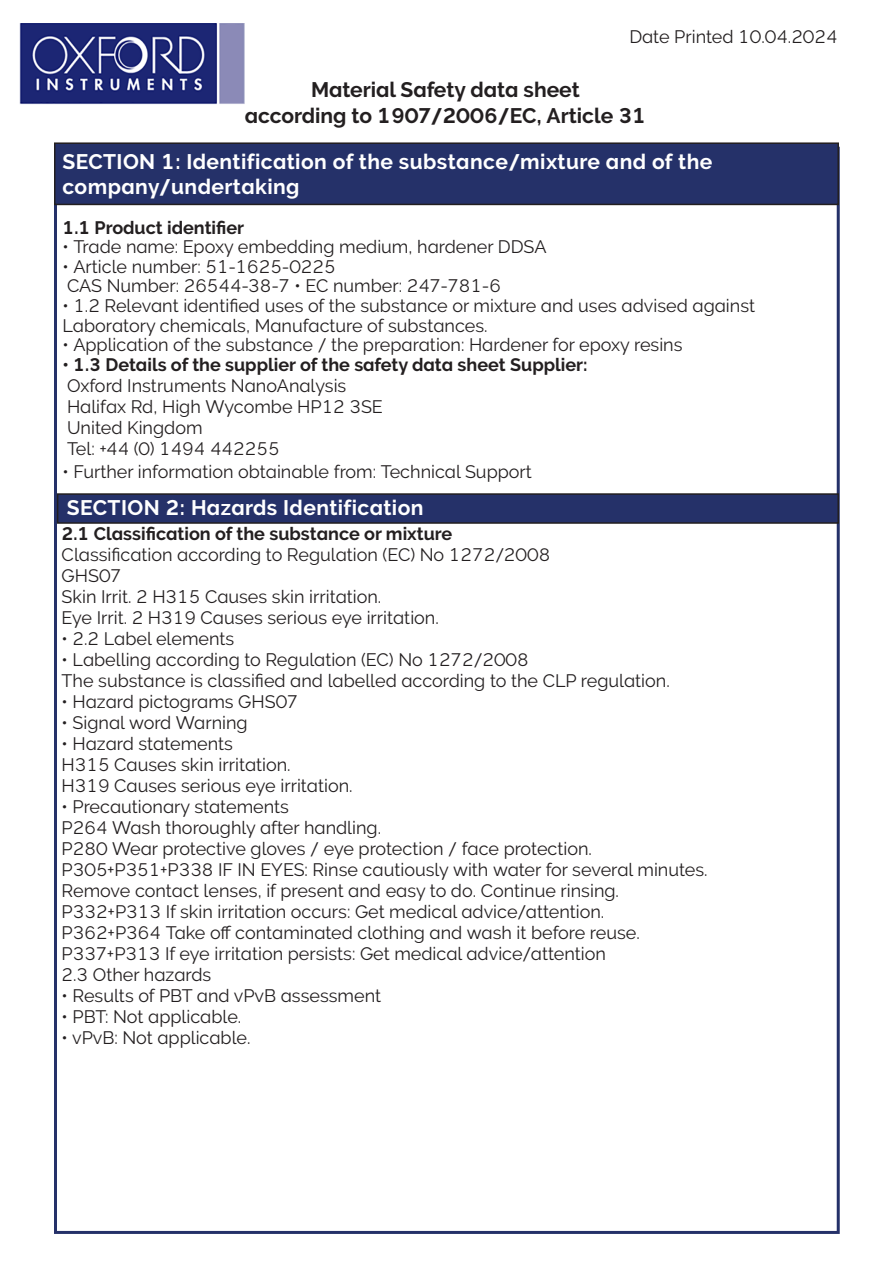
<style>
.page{position:relative;width:893px;height:1263px;background:#fff}
.page>*{position:absolute;margin:0;border:0;box-sizing:border-box;transform-origin:0 0}
.t1{font:21px "Oxford Raleway Bold";letter-spacing:.02em;color:#fff}
.t2{font:21px "Oxford Raleway Bold";color:#231f20}
.t3{font:18px "Oxford Raleway Regular";color:#231f20}
.t4{font:18px "Oxford Raleway Bold";color:#231f20}
</style>
<div class="page">
<img style="left:19px;top:23px;width:226px;height:81px">
<div style="left:55px;top:143px;width:783px;height:61px;background:#253169"></div>
<div style="left:54px;top:142px;width:785px;height:63px;border:2px solid #231f20"></div>
<div style="left:58px;top:494px;width:780px;height:29px;background:#253169"></div>
<div style="left:57px;top:493px;width:782px;height:31px;border:2px solid #231f20"></div>
<p class="t3" style="left:629px;top:26px;width:210px">Date Printed 10.04.2024</p>
<p class="t2" style="left:311px;top:78px;width:270px">Material Safety data sheet</p>
<p class="t2" style="left:245px;top:103px;width:403px">according to 1907/2006/EC, Article 31</p>
<p class="t1" style="left:62px;top:149px;width:651px">SECTION 1: Identification of the substance/mixture and of the</p>
<p class="t1" style="left:62px;top:174px;width:239px">company/undertaking</p>
<p class="t4" style="left:62px;top:217px;width:183px">1.1 Product identifier</p>
<p class="t3" style="left:62px;top:237px;width:486px">· Trade name: Epoxy embedding medium, hardener DDSA</p>
<p class="t3" style="left:62px;top:256px;width:275px">· Article number: 51-1625-0225</p>
<p class="t3" style="left:67px;top:276px;width:435px">CAS Number: 26544-38-7 · EC number: 247-781-6</p>
<p class="t3" style="left:62px;top:295px;width:694px">· 1.2 Relevant identified uses of the substance or mixture and uses advised against</p>
<p class="t3" style="left:62px;top:315px;width:427px">Laboratory chemicals, Manufacture of substances.</p>
<p class="t3" style="left:62px;top:334px;width:622px">· Application of the substance / the preparation: Hardener for epoxy resins</p>
<p class="t4" style="left:62px;top:354px;width:527px">· 1.3 Details of the supplier of the safety data sheet Supplier:</p>
<p class="t3" style="left:67px;top:375px;width:281px">Oxford Instruments NanoAnalysis</p>
<p class="t3" style="left:67px;top:396px;width:317px">Halifax Rd, High Wycombe HP12 3SE</p>
<p class="t3" style="left:67px;top:417px;width:137px">United Kingdom</p>
<p class="t3" style="left:67px;top:438px;width:214px">Tel: +44 (0) 1494 442255</p>
<p class="t3" style="left:62px;top:461px;width:471px">· Further information obtainable from: Technical Support</p>
<p class="t1" style="left:67px;top:495px;width:358px">SECTION 2: Hazards Identification</p>
<p class="t4" style="left:62px;top:523px;width:392px">2.1 Classification of the substance or mixture</p>
<p class="t3" style="left:62px;top:544px;width:490px">Classification according to Regulation (EC) No 1272/2008</p>
<p class="t3" style="left:62px;top:565px;width:62px">GHS07</p>
<p class="t3" style="left:62px;top:586px;width:321px">Skin Irrit. 2 H315 Causes skin irritation.</p>
<p class="t3" style="left:62px;top:607px;width:379px">Eye Irrit. 2 H319 Causes serious eye irritation.</p>
<p class="t3" style="left:62px;top:628px;width:174px">· 2.2 Label elements</p>
<p class="t3" style="left:62px;top:649px;width:469px">· Labelling according to Regulation (EC) No 1272/2008</p>
<p class="t3" style="left:62px;top:670px;width:610px">The substance is classified and labelled according to the CLP regulation.</p>
<p class="t3" style="left:62px;top:691px;width:238px">· Hazard pictograms GHS07</p>
<p class="t3" style="left:62px;top:712px;width:188px">· Signal word Warning</p>
<p class="t3" style="left:62px;top:733px;width:173px">· Hazard statements</p>
<p class="t3" style="left:62px;top:754px;width:231px">H315 Causes skin irritation.</p>
<p class="t3" style="left:62px;top:775px;width:292px">H319 Causes serious eye irritation.</p>
<p class="t3" style="left:62px;top:796px;width:229px">· Precautionary statements</p>
<p class="t3" style="left:62px;top:817px;width:321px">P264 Wash thoroughly after handling.</p>
<p class="t3" style="left:62px;top:838px;width:532px">P280 Wear protective gloves / eye protection / face protection.</p>
<p class="t3" style="left:62px;top:859px;width:647px">P305+P351+P338 IF IN EYES: Rinse cautiously with water for several minutes.</p>
<p class="t3" style="left:62px;top:880px;width:559px">Remove contact lenses, if present and easy to do. Continue rinsing.</p>
<p class="t3" style="left:62px;top:901px;width:544px">P332+P313 If skin irritation occurs: Get medical advice/attention.</p>
<p class="t3" style="left:62px;top:922px;width:580px">P362+P364 Take off contaminated clothing and wash it before reuse.</p>
<p class="t3" style="left:62px;top:943px;width:546px">P337+P313 If eye irritation persists: Get medical advice/attention</p>
<p class="t3" style="left:62px;top:964px;width:151px">2.3 Other hazards</p>
<p class="t3" style="left:62px;top:985px;width:321px">· Results of PBT and vPvB assessment</p>
<p class="t3" style="left:62px;top:1006px;width:181px">· PBT: Not applicable.</p>
<p class="t3" style="left:62px;top:1027px;width:190px">· vPvB: Not applicable.</p>
</div>
